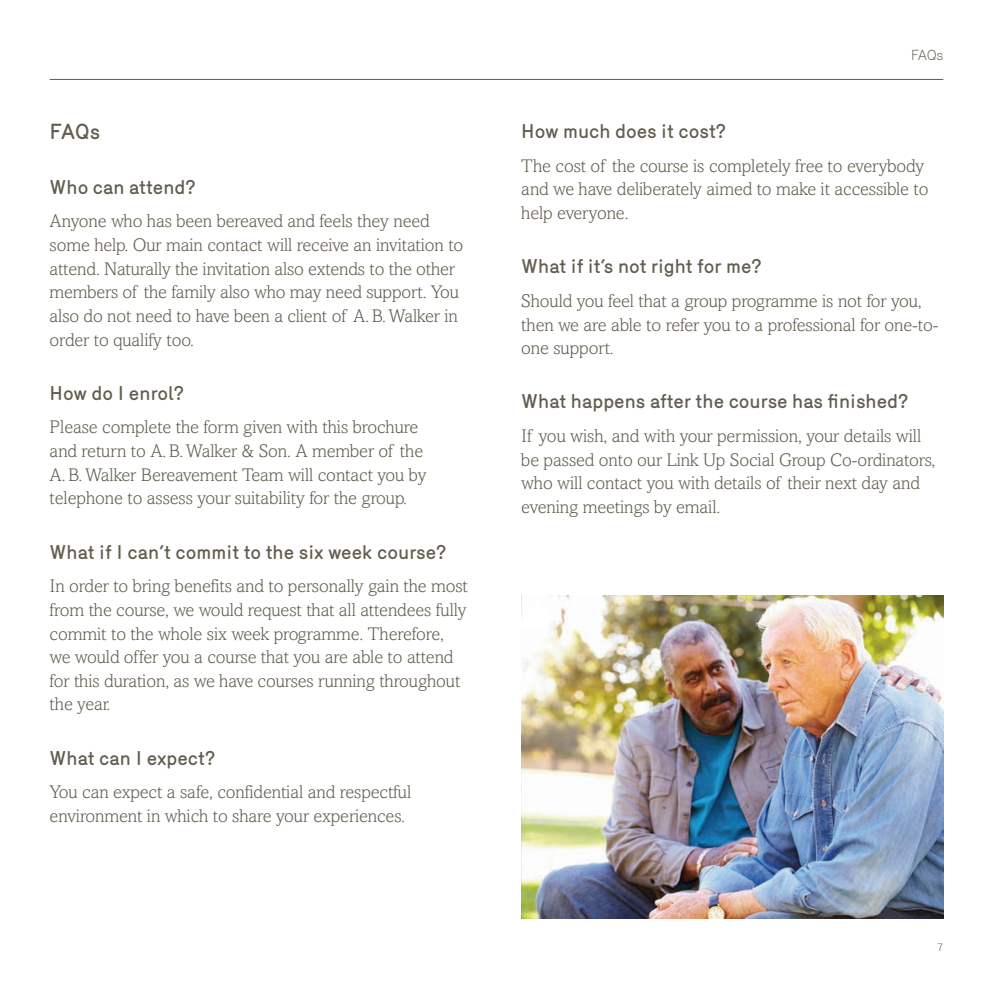
<style>
.page{position:relative;width:993px;height:993px;background:#fff}
.page>*{position:absolute;margin:0;border:0;box-sizing:border-box;transform-origin:0 0}
.t1{font:500 21px "Mercury";color:#625d4e}
.t2{font:500 19.25px "Mercury";color:#625d4e}
.t3{font:300 18.38px/23.6px "Amasis";letter-spacing:-.005em;color:#625d4e}
.t4{font:300 14px "Merkury";color:#625d4e}
.t5{font:300 10.5px "Merkury";color:#625d4e}
</style>
<div class="page">
<hr style="left:50px;top:79px;width:893px;height:1px;background:#625d4e">
<img style="left:521px;top:595px;width:422px;height:323px">
<p class="t1" style="left:50px;top:124px;width:52px">FAQs</p>
<p class="t2" style="left:50px;top:180px;width:147px">Who can attend?</p>
<p class="t3" style="left:50px;top:211px;width:415px">Anyone who has been bereaved and feels they need some help. Our main contact will receive an invitation to attend. Naturally the invitation also extends to the other members of the family also who may need support. You also do not need to have been a client of A. B. Walker in order to qualify too.</p>
<p class="t2" style="left:50px;top:385px;width:136px">How do I enrol?</p>
<p class="t3" style="left:50px;top:417px;width:378px">Please complete the form given with this brochure and return to A. B. Walker &amp; Son. A member of the A. B. Walker Bereavement Team will contact you by telephone to assess your suitability for the group.</p>
<p class="t2" style="left:50px;top:544px;width:398px">What if I can’t commit to the six week course?</p>
<p class="t3" style="left:50px;top:576px;width:420px">In order to bring benefits and to personally gain the most from the course, we would request that all attendees fully commit to the whole six week programme. Therefore, we would offer you a course that you are able to attend for this duration, as we have courses running throughout the year.</p>
<p class="t2" style="left:50px;top:750px;width:167px">What can I expect?</p>
<p class="t3" style="left:50px;top:782px;width:363px">You can expect a safe, confidential and respectful environment in which to share your experiences.</p>
<p class="t4" style="left:910px;top:50px;width:34px">FAQs</p>
<p class="t2" style="left:521px;top:124px;width:206px">How much does it cost?</p>
<p class="t3" style="left:521px;top:155px;width:408px">The cost of the course is completely free to everybody and we have deliberately aimed to make it accessible to help everyone.</p>
<p class="t2" style="left:521px;top:259px;width:241px">What if it’s not right for me?</p>
<p class="t3" style="left:521px;top:290px;width:418px">Should you feel that a group programme is not for you, then we are able to refer you to a professional for one-to&shy;one support.</p>
<p class="t2" style="left:521px;top:394px;width:388px">What happens after the course has finished?</p>
<p class="t3" style="left:521px;top:426px;width:415px">If you wish, and with your permission, your details will be passed onto our Link Up Social Group Co-ordinators, who will contact you with details of their next day and evening meetings by email.</p>
<p class="t5" style="left:937px;top:943px;width:7px">7</p>
</div>
